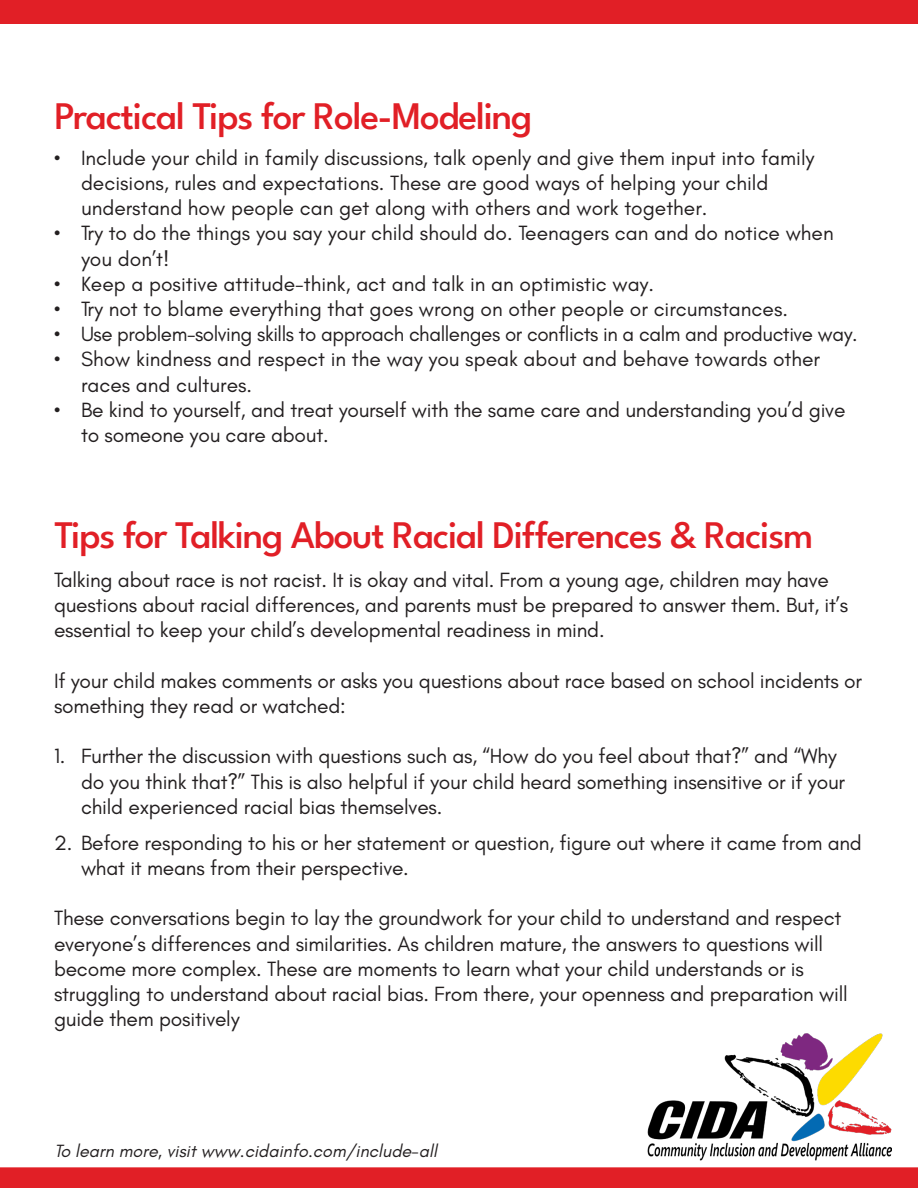
<style>
.page{position:relative;width:918px;height:1188px;background:#fff}
.page>*{position:absolute;margin:0;border:0;box-sizing:border-box;transform-origin:0 0}
.t1{font:500 39px "League Spartan";letter-spacing:-.03em;color:#e11f26}
.t2{font:21px/25.2px "Glacial Indifference";letter-spacing:-.01em;color:#231f20}
.t3{font:italic 18px "Glacial Indifference";color:#231f20}
</style>
<div class="page">
<img style="left:648px;top:1033px;width:243px;height:128px">
<div style="left:0;top:1167px;width:918px;height:21px;background:#e11f26"></div>
<div style="left:0;top:0;width:918px;height:24px;background:#e11f26"></div>
<p class="t1" style="left:55px;top:88px;width:479px">Practical Tips for Role-Modeling</p>
<p class="t2" style="left:81px;top:145px;width:735px;text-indent:-27px">• Include your child in family discussions, talk openly and give them input into family decisions, rules and expectations. These are good ways of helping your child understand how people can get along with others and work together.</p>
<p class="t2" style="left:81px;top:221px;width:754px;text-indent:-27px">• Try to do the things you say your child should do. Teenagers can and do notice when you don’t!</p>
<p class="t2" style="left:54px;top:271px;width:602px">• Keep a positive attitude-think, act and talk in an optimistic way.</p>
<p class="t2" style="left:54px;top:297px;width:736px">• Try not to blame everything that goes wrong on other people or circumstances.</p>
<p class="t2" style="left:54px;top:322px;width:805px">• Use problem-solving skills to approach challenges or conflicts in a calm and productive way.</p>
<p class="t2" style="left:81px;top:347px;width:741px;text-indent:-27px">• Show kindness and respect in the way you speak about and behave towards other races and cultures.</p>
<p class="t2" style="left:81px;top:397px;width:766px;text-indent:-27px">• Be kind to yourself, and treat yourself with the same care and understanding you’d give to someone you care about.</p>
<p class="t1" style="left:55px;top:507px;width:760px">Tips for Talking About Racial Differences &amp; Racism</p>
<p class="t2" style="left:54px;top:568px;width:796px">Talking about race is not racist. It is okay and vital. From a young age, children may have questions about racial differences, and parents must be prepared to answer them. But, it’s essential to keep your child’s developmental readiness in mind.</p>
<p class="t2" style="left:54px;top:669px;width:810px">If your child makes comments or asks you questions about race based on school incidents or something they read or watched:</p>
<p class="t2" style="left:81px;top:744px;width:766px;text-indent:-27px">1. Further the discussion with questions such as, “How do you feel about that?” and “Why do you think that?” This is also helpful if your child heard something insensitive or if your child experienced racial bias themselves.</p>
<p class="t2" style="left:81px;top:831px;width:782px;text-indent:-27px">2. Before responding to his or her statement or question, figure out where it came from and what it means from their perspective.</p>
<p class="t2" style="left:54px;top:906px;width:795px">These conversations begin to lay the groundwork for your child to understand and respect everyone’s differences and similarities. As children mature, the answers to questions will become more complex. These are moments to learn what your child understands or is struggling to understand about racial bias. From there, your openness and preparation will guide them positively</p>
<p class="t3" style="left:55px;top:1140px;width:384px">To learn more, visit www.cidainfo.com/include-all</p>
</div>
